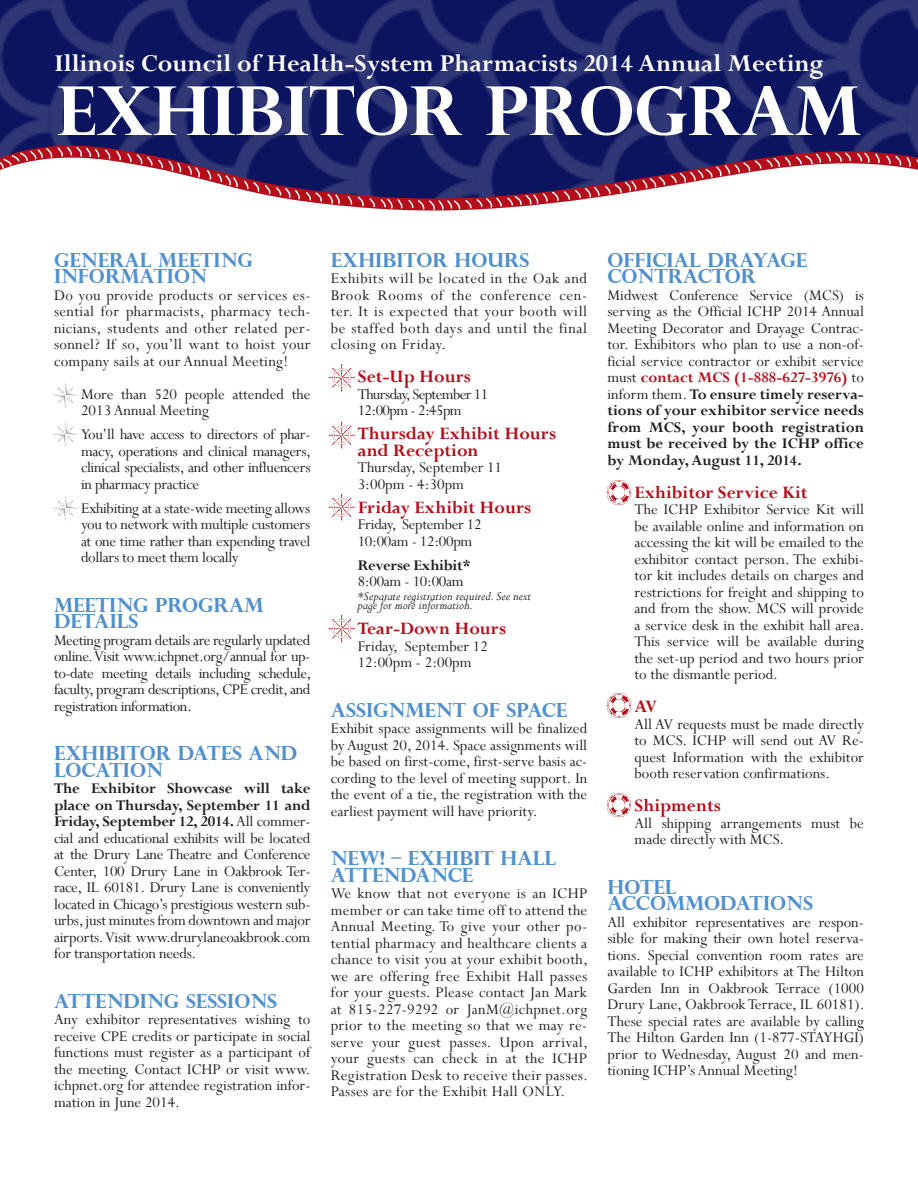
<style>
.page{position:relative;width:918px;height:1188px;background:#fff}
.page>*{position:absolute;margin:0;border:0;box-sizing:border-box;transform-origin:0 0}
.t1{font:700 67.5px "Perpetua Titling";color:#fff}
.t2{font:700 27px "Perpetua";color:#fff}
.t3{font:700 19.5px "Perpetua Titling";color:#5090cc}
.t4{font:700 19.5px/16.5px "Perpetua";color:#b50e1a}
.t5{font:16.5px/16.5px "Perpetua";color:#231f20;text-align:justify}
.t6{font:16.5px "Perpetua";letter-spacing:-.02em;color:#231f20}
.t7{font:16.5px "Perpetua";letter-spacing:-.04em;color:#231f20}
.t8{font:700 16.5px "Perpetua";letter-spacing:-.02em;color:#231f20}
.t9{font:italic 13.5px "Perpetua";color:#231f20}
.s1{font-weight:700}
.s2{font-weight:700;color:#b50e1a}
</style>
<div class="page">
<svg style="left:347px;top:206px;width:177px;height:5px"></svg>
<svg style="left:295px;top:200px;width:282px;height:6px;fill:#b50e1a"></svg>
<img style="left:0;top:0;width:918px;height:200px">
<img style="left:53px;top:383px;width:25px;height:25px">
<img style="left:53px;top:422px;width:25px;height:25px">
<img style="left:53px;top:496px;width:25px;height:25px">
<img style="left:328px;top:364px;width:27px;height:28px">
<img style="left:328px;top:422px;width:27px;height:27px">
<img style="left:328px;top:494px;width:27px;height:27px">
<img style="left:328px;top:615px;width:27px;height:28px">
<img style="left:606px;top:693px;width:25px;height:25px">
<img style="left:607px;top:792px;width:24px;height:25px">
<img style="left:606px;top:480px;width:25px;height:25px">
<p class="t2" style="left:54px;top:46px;width:771px">Illinois Council of Health-System Pharmacists 2014 Annual Meeting</p>
<p class="t1" style="left:57px;top:69px;width:805px">EXHIBITOR PROGRAM</p>
<p class="t3" style="left:54px;top:248px;width:200px">GENERAL MEETING</p>
<p class="t3" style="left:54px;top:264px;width:154px">INFORMATION</p>
<p class="t5" style="left:54px;top:286px;width:258px">Do you provide products or services es&shy;sential for pharmacists, pharmacy tech&shy;nicians, students and other related per&shy;sonnel? If so, you’ll want to hoist your company sails at our Annual Meeting!</p>
<p class="t5" style="left:81px;top:385px;width:231px">More than 520 people attended the<br>2013 Annual Meeting</p>
<p class="t5" style="left:81px;top:426px;width:232px">You’ll have access to directors of phar&shy;macy, operations and clinical managers, clinical specialists, and other influencers in pharmacy practice</p>
<p class="t5" style="left:81px;top:499px;width:231px">Exhibiting at a state-wide meeting allows you to network with multiple customers at one time rather than expending travel dollars to meet them locally</p>
<p class="t3" style="left:54px;top:593px;width:211px">MEETING PROGRAM</p>
<p class="t3" style="left:54px;top:609px;width:86px">DETAILS</p>
<p class="t5" style="left:54px;top:631px;width:259px">Meeting program details are regularly updated online. Visit www.ichpnet.org/annual for up&shy;to-date meeting details including schedule, faculty, program descriptions, CPE credit, and registration information.</p>
<p class="t3" style="left:54px;top:741px;width:245px">EXHIBITOR DATES AND</p>
<p class="t3" style="left:54px;top:758px;width:111px">LOCATION</p>
<p class="t5" style="left:54px;top:780px;width:258px"><span class="s1">The Exhibitor Showcase will take place on Thursday, September 11 and Friday, September 12, 2014.</span> All commer&shy;cial and educational exhibits will be located at the Drury Lane Theatre and Conference Center, 100 Drury Lane in Oakbrook Ter&shy;race, IL 60181. Drury Lane is conveniently located in Chicago’s prestigious western sub&shy;urbs, just minutes from downtown and major airports. Visit www.drurylaneoakbrook.com for transportation needs.</p>
<p class="t3" style="left:54px;top:989px;width:225px">ATTENDING SESSIONS</p>
<p class="t5" style="left:54px;top:1011px;width:258px">Any exhibitor representatives wishing to receive CPE credits or participate in social functions must register as a participant of the meeting. Contact ICHP or visit www. ichpnet.org for attendee registration infor&shy;mation in June 2014.</p>
<p class="t3" style="left:331px;top:248px;width:200px">EXHIBITOR HOURS</p>
<p class="t5" style="left:331px;top:270px;width:258px">Exhibits will be located in the Oak and Brook Rooms of the conference cen&shy;ter. It is expected that your booth will be staffed both days and until the final closing on Friday.</p>
<p class="t4" style="left:358px;top:368px;width:115px">Set-Up Hours</p>
<p class="t7" style="left:358px;top:384px;width:132px">Thursday, September 11</p>
<p class="t7" style="left:358px;top:400px;width:106px">12:00pm - 2:45pm</p>
<p class="t4" style="left:358px;top:425px;width:200px">Thursday Exhibit Hours and Reception</p>
<p class="t5" style="left:358px;top:459px;width:146px">Thursday, September 11</p>
<p class="t5" style="left:358px;top:475px;width:108px">3:00pm - 4:30pm</p>
<p class="t4" style="left:358px;top:499px;width:175px">Friday Exhibit Hours</p>
<p class="t6" style="left:358px;top:514px;width:125px">Friday, September 12</p>
<p class="t6" style="left:358px;top:531px;width:116px">10:00am - 12:00pm</p>
<p class="t8" style="left:358px;top:555px;width:115px">Reverse Exhibit*</p>
<p class="t6" style="left:358px;top:571px;width:107px">8:00am - 10:00am</p>
<p class="t4" style="left:358px;top:620px;width:150px">Tear-Down Hours</p>
<p class="t5" style="left:358px;top:637px;width:132px">Friday, September 12</p>
<p class="t5" style="left:358px;top:654px;width:115px">12:00pm - 2:00pm</p>
<p class="t3" style="left:331px;top:698px;width:238px">ASSIGNMENT OF SPACE</p>
<p class="t5" style="left:331px;top:720px;width:258px">Exhibit space assignments will be finalized by August 20, 2014. Space assignments will be based on first-come, first-serve basis ac&shy;cording to the level of meeting support. In the event of a tie, the registration with the earliest payment will have priority.</p>
<p class="t3" style="left:331px;top:846px;width:227px">NEW! – EXHIBIT HALL</p>
<p class="t3" style="left:331px;top:863px;width:144px">ATTENDANCE</p>
<p class="t5" style="left:331px;top:885px;width:259px">We know that not everyone is an ICHP member or can take time off to attend the Annual Meeting. To give your other po&shy;tential pharmacy and healthcare clients a chance to visit you at your exhibit booth, we are offering free Exhibit Hall passes for your guests. Please contact Jan Mark at 815-227-9292 or JanM@ichpnet.org prior to the meeting so that we may re&shy;serve your guest passes. Upon arrival, your guests can check in at the ICHP Registration Desk to receive their passes.<br>Passes are for the Exhibit Hall ONLY.</p>
<p class="t9" style="left:357px;top:588px;width:175px">*Separate registration required. See next</p>
<p class="t9" style="left:357px;top:597px;width:117px">page for more information.</p>
<p class="t3" style="left:608px;top:248px;width:201px">OFFICIAL DRAYAGE</p>
<p class="t3" style="left:608px;top:264px;width:150px">CONTRACTOR</p>
<p class="t5" style="left:608px;top:286px;width:258px">Midwest Conference Service (MCS) is serving as the Official ICHP 2014 Annual Meeting Decorator and Drayage Contrac&shy;tor. Exhibitors who plan to use a non-of&shy;ficial service contractor or exhibit service must <span class="s2">contact MCS (1-888-627-3976)</span> to inform them. <span class="s1">To ensure timely reserva&shy;tions of your exhibitor service needs from MCS, your booth registration must be received by the ICHP office by Monday, August 11, 2014.</span></p>
<p class="t4" style="left:634px;top:484px;width:175px">Exhibitor Service Kit</p>
<p class="t5" style="left:634px;top:501px;width:232px">The ICHP Exhibitor Service Kit will be available online and information on accessing the kit will be emailed to the exhibitor contact person. The exhibi&shy;tor kit includes details on charges and restrictions for freight and shipping to and from the show. MCS will provide a service desk in the exhibit hall area.<br>This service will be available during the set-up period and two hours prior to the dismantle period.</p>
<p class="t4" style="left:634px;top:698px;width:24px">AV</p>
<p class="t5" style="left:634px;top:715px;width:231px">All AV requests must be made directly to MCS. ICHP will send out AV Re&shy;quest Information with the exhibitor booth reservation confirmations.</p>
<p class="t4" style="left:634px;top:797px;width:88px">Shipments</p>
<p class="t5" style="left:634px;top:814px;width:231px">All shipping arrangements must be made directly with MCS.</p>
<p class="t3" style="left:608px;top:875px;width:71px">HOTEL</p>
<p class="t3" style="left:608px;top:891px;width:207px">ACCOMMODATIONS</p>
<p class="t5" style="left:608px;top:913px;width:259px">All exhibitor representatives are respon&shy;sible for making their own hotel reserva&shy;tions. Special convention room rates are available to ICHP exhibitors at The Hilton Garden Inn in Oakbrook Terrace (1000<br>Drury Lane, Oakbrook Terrace, IL 60181).<br>These special rates are available by calling The Hilton Garden Inn (1-877-STAYHGI) prior to Wednesday, August 20 and men&shy;tioning ICHP’s Annual Meeting!</p>
</div>
